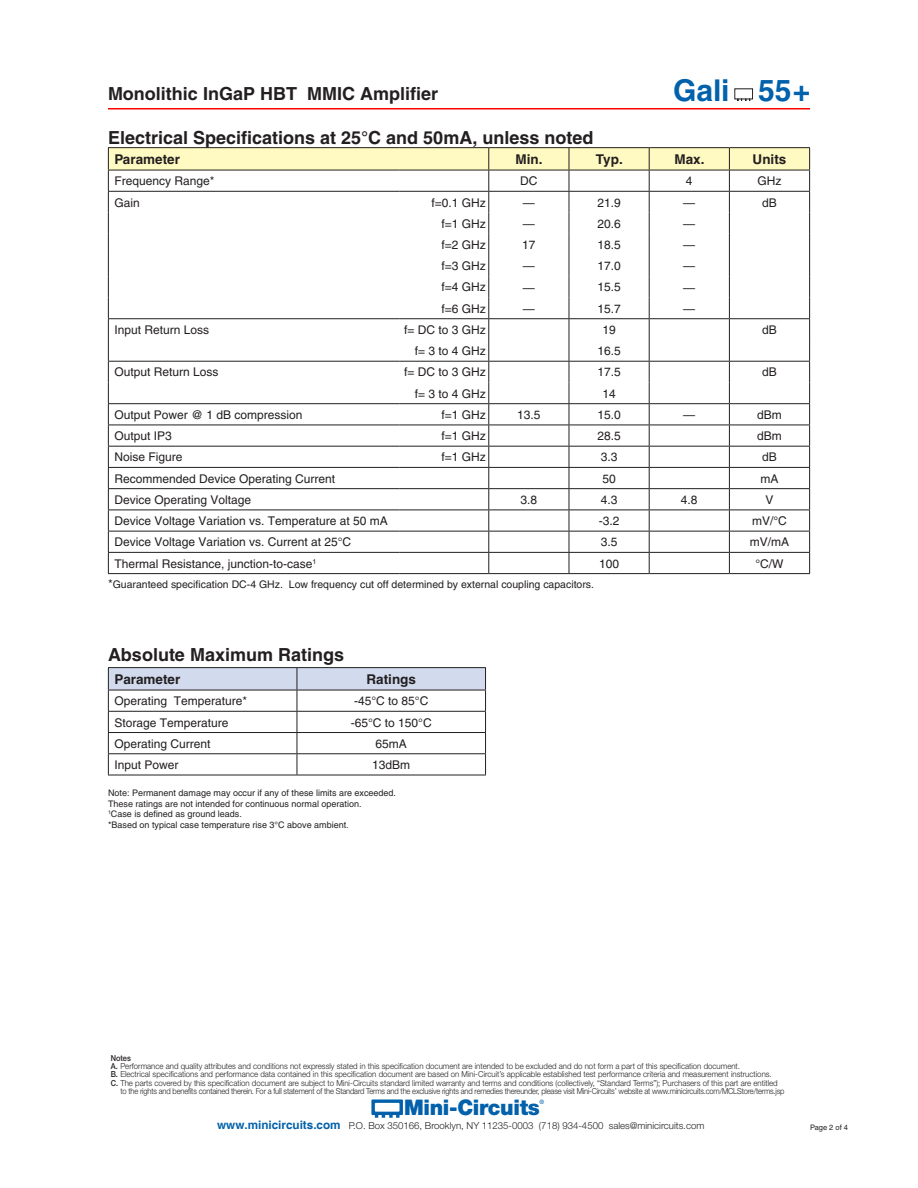
<style>
.page{position:relative;width:918px;height:1188px;background:#fff}
.page>*{position:absolute;margin:0;border:0;box-sizing:border-box;transform-origin:0 0}
.MODEL_NUMBER{font:700 30px "Helvetica";color:#0161ab}
.t1{font:900 21.45px "Helvetica Neue";letter-spacing:-.015em;color:#0261aa}
.BODY_HEADLINE{font:700 18px "Helvetica";color:#231f20}
.t2{font:700 13.5px "Helvetica";color:#231f20}
.t3{font:12px "Helvetica";color:#231f20}
.NOTE_TEXT{font:10.5px "Helvetica";color:#231f20}
.t4{font:300 9.6px "Helvetica Neue";color:#231f20}
.NOTE_TEXT-2{font:9px "Helvetica";color:#231f20}
.t5{font:300 8.25px "Helvetica Neue";color:#231f20;scale:.95 1}
.t6{font:300 8.25px "Helvetica Neue";letter-spacing:-.02em;color:#231f20;scale:.91 1}
.t7{font:500 8.25px "Helvetica Neue";color:#231f20;scale:.9 1}
.t8{font:7.5px "Helvetica";color:#231f20}
.t9{font:500 6px "Helvetica Neue";color:#0261aa}
.s1{font-size:12px}
.s2{font-weight:500}
.s3{font-family:"Helvetica";font-weight:700;font-size:11.7px;color:#0261aa}
</style>
<div class="page">
<hr style="left:108px;top:108px;width:702px;height:2px;background:#f00">
<svg style="left:371px;top:1099px;width:32px;height:19px"></svg>
<hr style="left:108px;top:147px;width:292px;height:1px;background:#231f20">
<hr style="left:400px;top:147px;width:89px;height:1px;background:#231f20">
<hr style="left:489px;top:147px;width:80px;height:1px;background:#231f20">
<hr style="left:569px;top:147px;width:80px;height:1px;background:#231f20">
<hr style="left:649px;top:147px;width:80px;height:1px;background:#231f20">
<hr style="left:729px;top:147px;width:81px;height:1px;background:#231f20">
<hr style="left:108px;top:573px;width:292px;height:1px;background:#231f20">
<hr style="left:400px;top:573px;width:89px;height:1px;background:#231f20">
<hr style="left:489px;top:573px;width:80px;height:1px;background:#231f20">
<hr style="left:569px;top:573px;width:80px;height:1px;background:#231f20">
<hr style="left:649px;top:573px;width:80px;height:1px;background:#231f20">
<hr style="left:729px;top:573px;width:81px;height:1px;background:#231f20">
<svg style="left:108px;top:148px;width:702px;height:425px"></svg>
<hr style="left:108px;top:318px;width:292px;height:1px;background:#231f20">
<hr style="left:400px;top:318px;width:89px;height:1px;background:#231f20">
<hr style="left:489px;top:318px;width:80px;height:1px;background:#231f20">
<hr style="left:569px;top:318px;width:80px;height:1px;background:#231f20">
<hr style="left:649px;top:318px;width:80px;height:1px;background:#231f20">
<hr style="left:729px;top:318px;width:81px;height:1px;background:#231f20">
<svg style="left:737px;top:99px;width:14px;height:2px"></svg>
<hr style="left:108px;top:667px;width:189px;height:1px;background:#231f20">
<hr style="left:297px;top:667px;width:189px;height:1px;background:#231f20">
<svg style="left:108px;top:668px;width:378px;height:107px"></svg>
<hr style="left:108px;top:775px;width:189px;height:1px;background:#231f20">
<hr style="left:297px;top:775px;width:189px;height:1px;background:#231f20">
<h3 class="BODY_HEADLINE" style="left:108px;top:83px;width:332px">Monolithic InGaP HBT MMIC Amplifier</h3>
<p class="MODEL_NUMBER" style="left:673px;top:72px;width:139px">Gali 55+</p>
<p class="BODY_HEADLINE" style="left:108px;top:126px;width:487px">Electrical Specifications at 25°C and 50mA, unless noted</p>
<p class="t2" style="left:114px;top:151px;width:67px">Parameter</p>
<p class="t2" style="left:516px;top:151px;width:28px">Min.</p>
<p class="t2" style="left:596px;top:151px;width:28px">Typ.</p>
<p class="t2" style="left:675px;top:151px;width:32px">Max.</p>
<p class="t2" style="left:753px;top:151px;width:35px">Units</p>
<p class="t3" style="left:114px;top:174px;width:102px">Frequency Range*</p>
<p class="t3" style="left:520px;top:174px;width:19px">DC</p>
<p class="t3" style="left:686px;top:174px;width:8px">4</p>
<p class="t3" style="left:758px;top:174px;width:26px">GHz</p>
<p class="t3" style="left:114px;top:195px;width:27px">Gain</p>
<p class="t3" style="left:431px;top:195px;width:56px">f=0.1 GHz</p>
<p class="t3" style="left:523px;top:195px;width:13px">—</p>
<p class="t3" style="left:597px;top:195px;width:25px">21.9</p>
<p class="t3" style="left:683px;top:195px;width:13px">—</p>
<p class="t3" style="left:762px;top:195px;width:16px">dB</p>
<p class="t3" style="left:441px;top:217px;width:46px">f=1 GHz</p>
<p class="t3" style="left:523px;top:217px;width:13px">—</p>
<p class="t3" style="left:597px;top:217px;width:25px">20.6</p>
<p class="t3" style="left:683px;top:217px;width:13px">—</p>
<p class="t3" style="left:441px;top:238px;width:46px">f=2 GHz</p>
<p class="t3" style="left:522px;top:238px;width:15px">17</p>
<p class="t3" style="left:597px;top:238px;width:25px">18.5</p>
<p class="t3" style="left:683px;top:238px;width:13px">—</p>
<p class="t3" style="left:441px;top:259px;width:46px">f=3 GHz</p>
<p class="t3" style="left:523px;top:259px;width:13px">—</p>
<p class="t3" style="left:597px;top:259px;width:25px">17.0</p>
<p class="t3" style="left:683px;top:259px;width:13px">—</p>
<p class="t3" style="left:441px;top:280px;width:46px">f=4 GHz</p>
<p class="t3" style="left:523px;top:280px;width:13px">—</p>
<p class="t3" style="left:597px;top:280px;width:25px">15.5</p>
<p class="t3" style="left:683px;top:280px;width:13px">—</p>
<p class="t3" style="left:441px;top:302px;width:46px">f=6 GHz</p>
<p class="t3" style="left:523px;top:302px;width:13px">—</p>
<p class="t3" style="left:597px;top:302px;width:25px">15.7</p>
<p class="t3" style="left:683px;top:302px;width:13px">—</p>
<p class="t3" style="left:114px;top:323px;width:96px">Input Return Loss</p>
<p class="t3" style="left:404px;top:323px;width:83px">f= DC to 3 GHz</p>
<p class="t3" style="left:602px;top:323px;width:15px">19</p>
<p class="t3" style="left:762px;top:323px;width:16px">dB</p>
<p class="t3" style="left:415px;top:344px;width:73px">f= 3 to 4 GHz</p>
<p class="t3" style="left:597px;top:344px;width:25px">16.5</p>
<p class="t3" style="left:114px;top:365px;width:106px">Output Return Loss</p>
<p class="t3" style="left:404px;top:365px;width:83px">f= DC to 3 GHz</p>
<p class="t3" style="left:597px;top:365px;width:25px">17.5</p>
<p class="t3" style="left:762px;top:365px;width:16px">dB</p>
<p class="t3" style="left:415px;top:387px;width:73px">f= 3 to 4 GHz</p>
<p class="t3" style="left:602px;top:387px;width:15px">14</p>
<p class="t3" style="left:114px;top:408px;width:190px">Output Power @ 1 dB compression</p>
<p class="t3" style="left:441px;top:408px;width:46px">f=1 GHz</p>
<p class="t3" style="left:517px;top:408px;width:25px">13.5</p>
<p class="t3" style="left:597px;top:408px;width:25px">15.0</p>
<p class="t3" style="left:683px;top:408px;width:13px">—</p>
<p class="t3" style="left:757px;top:408px;width:26px">dBm</p>
<p class="t3" style="left:114px;top:429px;width:59px">Output IP3</p>
<p class="t3" style="left:441px;top:429px;width:46px">f=1 GHz</p>
<p class="t3" style="left:597px;top:429px;width:25px">28.5</p>
<p class="t3" style="left:757px;top:429px;width:26px">dBm</p>
<p class="t3" style="left:114px;top:450px;width:70px">Noise Figure</p>
<p class="t3" style="left:441px;top:450px;width:46px">f=1 GHz</p>
<p class="t3" style="left:601px;top:450px;width:18px">3.3</p>
<p class="t3" style="left:762px;top:450px;width:16px">dB</p>
<p class="t3" style="left:114px;top:471px;width:222px">Recommended Device Operating Current</p>
<p class="t3" style="left:602px;top:471px;width:15px">50</p>
<p class="t3" style="left:761px;top:471px;width:19px">mA</p>
<p class="t3" style="left:114px;top:493px;width:138px">Device Operating Voltage</p>
<p class="t3" style="left:521px;top:493px;width:18px">3.8</p>
<p class="t3" style="left:601px;top:493px;width:18px">4.3</p>
<p class="t3" style="left:681px;top:493px;width:18px">4.8</p>
<p class="t3" style="left:766px;top:493px;width:10px">V</p>
<p class="t3" style="left:114px;top:514px;width:275px">Device Voltage Variation vs. Temperature at 50 mA</p>
<p class="t3" style="left:599px;top:514px;width:22px">-3.2</p>
<p class="t3" style="left:752px;top:514px;width:36px">mV/°C</p>
<p class="t3" style="left:114px;top:535px;width:238px">Device Voltage Variation vs. Current at 25°C</p>
<p class="t3" style="left:601px;top:535px;width:18px">3.5</p>
<p class="t3" style="left:750px;top:535px;width:41px">mV/mA</p>
<p class="t3" style="left:114px;top:556px;width:203px">Thermal Resistance, junction-to-case<sup>1</sup></p>
<p class="t3" style="left:599px;top:556px;width:22px">100</p>
<p class="t3" style="left:755px;top:556px;width:30px">°C/W</p>
<p class="NOTE_TEXT" style="left:108px;top:578px;width:488px"><span class="s1">*</span>Guaranteed specification DC-4 GHz. Low frequency cut off determined by external coupling capacitors.</p>
<p class="BODY_HEADLINE" style="left:108px;top:643px;width:238px">Absolute Maximum Ratings</p>
<p class="t2" style="left:114px;top:671px;width:68px">Parameter</p>
<p class="t2" style="left:367px;top:671px;width:51px">Ratings</p>
<p class="t3" style="left:114px;top:694px;width:134px">Operating Temperature*</p>
<p class="t3" style="left:354px;top:694px;width:76px">-45°C to 85°C</p>
<p class="t3" style="left:114px;top:715px;width:116px">Storage Temperature</p>
<p class="t3" style="left:351px;top:715px;width:82px">-65°C to 150°C</p>
<p class="t3" style="left:114px;top:737px;width:98px">Operating Current</p>
<p class="t3" style="left:376px;top:737px;width:33px">65mA</p>
<p class="t3" style="left:114px;top:758px;width:66px">Input Power</p>
<p class="t3" style="left:372px;top:758px;width:40px">13dBm</p>
<p class="NOTE_TEXT-2" style="left:108px;top:787px;width:290px">Note: Permanent damage may occur if any of these limits are exceeded.</p>
<p class="NOTE_TEXT-2" style="left:108px;top:798px;width:255px">These ratings are not intended for continuous normal operation.</p>
<p class="NOTE_TEXT-2" style="left:108px;top:809px;width:135px"><sup>1</sup>Case is defined as ground leads.</p>
<p class="NOTE_TEXT-2" style="left:108px;top:820px;width:242px">*Based on typical case temperature rise 3°C above ambient.</p>
<p class="t7" style="left:111px;top:1053px;width:24px">Notes</p>
<p class="t5" style="left:111px;top:1061px;width:664px"><span class="s2">A.</span> Performance and quality attributes and conditions not expressly stated in this specification document are intended to be excluded and do not form a part of this specification document.</p>
<p class="t5" style="left:111px;top:1069px;width:697px"><span class="s2">B.</span> Electrical specifications and performance data contained in this specification document are based on Mini-Circuit’s applicable established test performance criteria and measurement instructions.</p>
<p class="t5" style="left:111px;top:1078px;width:704px"><span class="s2">C.</span> The parts covered by this specification document are subject to Mini-Circuits standard limited warranty and terms and conditions (collectively, “Standard Terms”); Purchasers of this part are entitled</p>
<p class="t6" style="left:120px;top:1086px;width:731px">to the rights and benefits contained therein. For a full statement of the Standard Terms and the exclusive rights and remedies thereunder, please visit Mini-Circuits’ website at www.minicircuits.com/MCLStore/terms.jsp</p>
<h2 class="t1" style="left:404px;top:1095px;width:137px">Mini-Circuits</h2>
<p class="t9" style="left:540px;top:1098px;width:6px">®</p>
<p class="t4" style="left:217px;top:1119px;width:489px"><span class="s3">www.minicircuits.com</span> P.O. Box 350166, Brooklyn, NY 11235-0003 (718) 934-4500 sales@minicircuits.com</p>
<p class="t8" style="left:810px;top:1123px;width:40px">Page 2 of 4</p>
</div>
